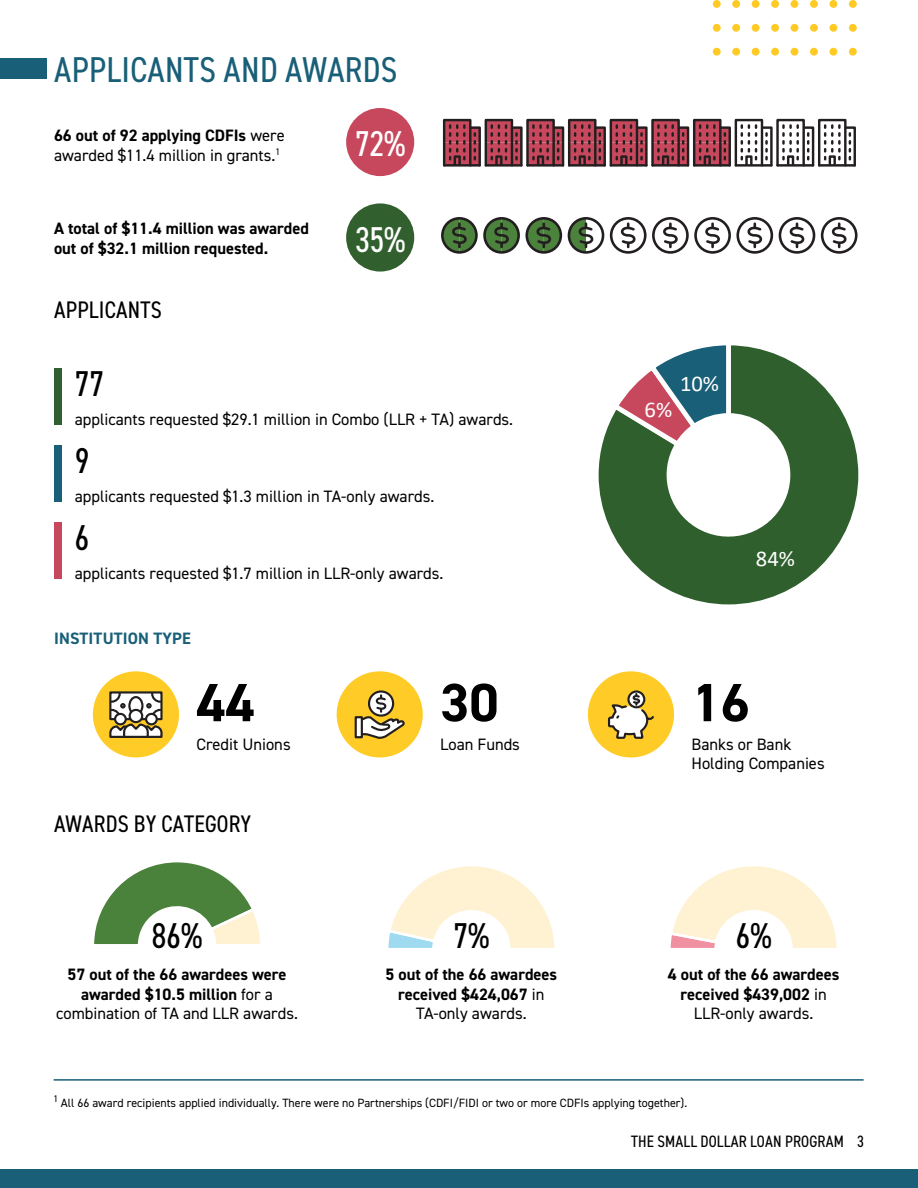
<style>
.page{position:relative;width:918px;height:1188px;background:#fff}
.page>*{position:absolute;margin:0;border:0;box-sizing:border-box;transform-origin:0 0}
.P_left_align{font:700 54px "DIN2014";color:#000}
.t1{font:condensed 36px "DIN2014";letter-spacing:.01em;color:#185f77}
.P_center_align{font:condensed 36px "DIN2014";color:#000}
.P_center_align-2{font:condensed 36px "DIN2014";color:#fff}
.P_left_align-2{font:condensed 36px "DIN2014";color:#000}
.t2{font:condensed 24px "DIN2014";letter-spacing:.01em;color:#000}
.t3{font:22.5px "Calibri";color:#fff}
.P_left_align-3{font:16.5px/19.8px "DIN2014";color:#000}
.P_center_align-3{font:700 16.5px/19.8px "DIN2014";color:#000;text-align:center}
.P_left_align-4{font:700 16.5px/19.8px "DIN2014";color:#000}
.t4{font:condensed 16.5px "DIN2014";letter-spacing:.01em;color:#000}
.t5{font:700 16.5px "DIN2014";letter-spacing:.01em;color:#185f77}
.P_left_align-5{font:12px "DIN2014";color:#000}
.P_left_align-6{font:9.6px "DIN2014";color:#000}
.s1{font-weight:700}
.s2{font-weight:400}
</style>
<div class="page">
<div style="left:0;top:1169px;width:918px;height:19px;background:#185f77"></div>
<div style="left:849px;top:0;width:8px;height:8px;background:#ffca24;border-radius:50%"></div>
<div style="left:849px;top:24px;width:8px;height:8px;background:#ffca24;border-radius:50%"></div>
<div style="left:849px;top:48px;width:8px;height:8px;background:#ffca24;border-radius:50%"></div>
<div style="left:829px;top:0;width:8px;height:8px;background:#ffca24;border-radius:50%"></div>
<div style="left:829px;top:24px;width:8px;height:8px;background:#ffca24;border-radius:50%"></div>
<div style="left:829px;top:48px;width:8px;height:8px;background:#ffca24;border-radius:50%"></div>
<div style="left:810px;top:0;width:8px;height:8px;background:#ffca24;border-radius:50%"></div>
<div style="left:810px;top:24px;width:8px;height:8px;background:#ffca24;border-radius:50%"></div>
<div style="left:810px;top:48px;width:8px;height:8px;background:#ffca24;border-radius:50%"></div>
<div style="left:791px;top:0;width:7px;height:8px;background:#ffca24;border-radius:50%"></div>
<div style="left:791px;top:24px;width:7px;height:8px;background:#ffca24;border-radius:50%"></div>
<div style="left:791px;top:48px;width:7px;height:8px;background:#ffca24;border-radius:50%"></div>
<div style="left:771px;top:0;width:8px;height:8px;background:#ffca24;border-radius:50%"></div>
<div style="left:771px;top:24px;width:8px;height:8px;background:#ffca24;border-radius:50%"></div>
<div style="left:771px;top:48px;width:8px;height:8px;background:#ffca24;border-radius:50%"></div>
<div style="left:752px;top:0;width:8px;height:8px;background:#ffca24;border-radius:50%"></div>
<div style="left:752px;top:24px;width:8px;height:8px;background:#ffca24;border-radius:50%"></div>
<div style="left:752px;top:48px;width:8px;height:8px;background:#ffca24;border-radius:50%"></div>
<div style="left:732px;top:0;width:8px;height:8px;background:#ffca24;border-radius:50%"></div>
<div style="left:732px;top:24px;width:8px;height:8px;background:#ffca24;border-radius:50%"></div>
<div style="left:732px;top:48px;width:8px;height:8px;background:#ffca24;border-radius:50%"></div>
<div style="left:713px;top:0;width:8px;height:8px;background:#ffca24;border-radius:50%"></div>
<div style="left:713px;top:24px;width:8px;height:8px;background:#ffca24;border-radius:50%"></div>
<div style="left:713px;top:48px;width:8px;height:8px;background:#ffca24;border-radius:50%"></div>
<div style="left:0;top:59px;width:47px;height:20px;background:#185f77"></div>
<div style="left:346px;top:108px;width:68px;height:68px;background:#c7485c;border-radius:50%"></div>
<svg style="left:740px;top:124px;width:17px;height:36px"></svg>
<div style="left:443px;top:119px;width:29px;height:48px;border:2px solid #231f20"></div>
<div style="left:485px;top:119px;width:28px;height:48px;border:2px solid #231f20"></div>
<div style="left:526px;top:119px;width:29px;height:48px;border:2px solid #231f20"></div>
<div style="left:568px;top:119px;width:29px;height:48px;border:2px solid #231f20"></div>
<div style="left:610px;top:119px;width:28px;height:48px;border:2px solid #231f20"></div>
<div style="left:651px;top:119px;width:29px;height:48px;border:2px solid #231f20"></div>
<div style="left:693px;top:119px;width:29px;height:48px;border:2px solid #231f20"></div>
<svg style="left:444px;top:120px;width:287px;height:47px"></svg>
<div style="left:735px;top:119px;width:28px;height:48px;border:2px solid #231f20"></div>
<svg style="left:741px;top:125px;width:32px;height:42px"></svg>
<div style="left:776px;top:119px;width:29px;height:48px;border:2px solid #231f20"></div>
<svg style="left:782px;top:125px;width:33px;height:42px"></svg>
<div style="left:818px;top:119px;width:29px;height:48px;border:2px solid #231f20"></div>
<svg style="left:824px;top:125px;width:32px;height:42px"></svg>
<div style="left:346px;top:203px;width:68px;height:69px;background:#31602e;border-radius:50%"></div>
<svg style="left:822px;top:218px;width:34px;height:34px"></svg>
<svg style="left:780px;top:219px;width:34px;height:34px"></svg>
<svg style="left:738px;top:219px;width:34px;height:34px"></svg>
<svg style="left:696px;top:219px;width:34px;height:34px"></svg>
<svg style="left:653px;top:219px;width:34px;height:34px"></svg>
<svg style="left:611px;top:219px;width:34px;height:34px"></svg>
<svg style="left:569px;top:219px;width:34px;height:34px"></svg>
<div style="left:821px;top:217px;width:37px;height:37px;border:3px solid #231f20;border-radius:50%"></div>
<div style="left:779px;top:217px;width:36px;height:37px;border:3px solid #231f20;border-radius:50%"></div>
<div style="left:736px;top:217px;width:37px;height:37px;border:3px solid #231f20;border-radius:50%"></div>
<div style="left:694px;top:217px;width:37px;height:37px;border:3px solid #231f20;border-radius:50%"></div>
<div style="left:652px;top:217px;width:37px;height:37px;border:3px solid #231f20;border-radius:50%"></div>
<div style="left:610px;top:217px;width:37px;height:37px;border:3px solid #231f20;border-radius:50%"></div>
<div style="left:568px;top:217px;width:36px;height:37px;border:3px solid #231f20;border-radius:50%"></div>
<div style="left:525px;top:217px;width:37px;height:37px;border:3px solid #231f20;border-radius:50%"></div>
<div style="left:483px;top:217px;width:37px;height:37px;border:3px solid #231f20;border-radius:50%"></div>
<svg style="left:442px;top:218px;width:33px;height:33px"></svg>
<svg style="left:485px;top:218px;width:34px;height:34px"></svg>
<svg style="left:527px;top:218px;width:34px;height:34px"></svg>
<svg style="left:569px;top:218px;width:28px;height:34px"></svg>
<svg style="left:618px;top:224px;width:21px;height:23px"></svg>
<svg style="left:660px;top:224px;width:22px;height:23px"></svg>
<svg style="left:702px;top:224px;width:22px;height:23px"></svg>
<svg style="left:744px;top:224px;width:22px;height:23px"></svg>
<svg style="left:786px;top:224px;width:22px;height:23px"></svg>
<svg style="left:829px;top:224px;width:21px;height:23px"></svg>
<div style="left:441px;top:217px;width:37px;height:37px;border:3px solid #231f20;border-radius:50%"></div>
<div style="left:54px;top:368px;width:7px;height:57px;background:#315f2f"></div>
<div style="left:54px;top:445px;width:7px;height:57px;background:#185f77"></div>
<div style="left:54px;top:522px;width:7px;height:57px;background:#c7485c"></div>
<svg style="left:598px;top:345px;width:261px;height:260px;fill:#305f2e"></svg>
<svg style="left:609px;top:345px;width:124px;height:106px"></svg>
<div style="left:93px;top:671px;width:86px;height:86px;background:#ffcb27;border-radius:50%"></div>
<svg style="left:109px;top:691px;width:54px;height:47px"></svg>
<div style="left:130px;top:710px;width:12px;height:12px;background:#fff;border-radius:50%"></div>
<div style="left:129px;top:709px;width:14px;height:14px;border:2px solid #231f20;border-radius:50%"></div>
<div style="left:337px;top:671px;width:86px;height:86px;background:#ffcb27;border-radius:50%"></div>
<div style="left:355px;top:716px;width:8px;height:22px;border:2px solid #231f20"></div>
<svg style="left:369px;top:692px;width:24px;height:24px"></svg>
<div style="left:368px;top:690px;width:26px;height:27px;border:2px solid #231f20;border-radius:50%"></div>
<svg style="left:356px;top:695px;width:49px;height:44px"></svg>
<div style="left:588px;top:671px;width:86px;height:86px;background:#ffcb27;border-radius:50%"></div>
<div style="left:627px;top:690px;width:18px;height:18px;border:2px solid #231f20;border-radius:50%"></div>
<svg style="left:608px;top:693px;width:46px;height:46px"></svg>
<svg style="left:94px;top:862px;width:166px;height:82px"></svg>
<svg style="left:670px;top:866px;width:167px;height:81px"></svg>
<svg style="left:388px;top:866px;width:167px;height:81px"></svg>
<hr style="left:54px;top:1079px;width:810px;height:2px;background:#185f77">
<h2 class="t1" style="left:54px;top:46px;width:345px">APPLICANTS AND AWARDS</h2>
<p class="P_left_align-3" style="left:54px;top:125px;width:232px"><span class="s1">66 out of 92 applying CDFIs</span> were awarded $11.4 million in grants.<sup>1</sup></p>
<p class="P_center_align-2" style="left:355px;top:120px;width:52px">72%</p>
<p class="P_left_align-4" style="left:54px;top:218px;width:256px">A total of $11.4 million was awarded out of $32.1 million requested.</p>
<p class="P_center_align-2" style="left:355px;top:215px;width:52px">35%</p>
<h3 class="t2" style="left:54px;top:294px;width:109px">APPLICANTS</h3>
<p class="P_left_align-2" style="left:75px;top:360px;width:31px">77</p>
<p class="P_left_align-3" style="left:75px;top:409px;width:440px">applicants requested $29.1 million in Combo (LLR + TA) awards.</p>
<p class="P_left_align-2" style="left:75px;top:437px;width:16px">9</p>
<p class="P_left_align-3" style="left:75px;top:486px;width:361px">applicants requested $1.3 million in TA-only awards.</p>
<p class="P_left_align-2" style="left:75px;top:514px;width:16px">6</p>
<p class="P_left_align-3" style="left:75px;top:563px;width:370px">applicants requested $1.7 million in LLR-only awards.</p>
<h4 class="t5" style="left:54px;top:628px;width:138px">INSTITUTION TYPE</h4>
<p class="P_left_align" style="left:196px;top:667px;width:60px">44</p>
<p class="P_left_align-3" style="left:196px;top:734px;width:96px">Credit Unions</p>
<h3 class="t2" style="left:54px;top:808px;width:199px">AWARDS BY CATEGORY</h3>
<p class="P_center_align" style="left:152px;top:912px;width:52px">86%</p>
<p class="P_center_align-3" style="left:56px;top:964px;width:243px">57 out of the 66 awardees were awarded $10.5 million <span class="s2">for a combination of TA and LLR awards.</span></p>
<p class="P_left_align" style="left:440px;top:667px;width:60px">30</p>
<p class="P_left_align-3" style="left:440px;top:734px;width:81px">Loan Funds</p>
<p class="P_center_align" style="left:454px;top:912px;width:37px">7%</p>
<p class="P_center_align-3" style="left:386px;top:964px;width:173px">5 out of the 66 awardees received $424,067 <span class="s2">in<br>TA-only awards.</span></p>
<p class="t3" style="left:645px;top:394px;width:29px">6%</p>
<p class="t3" style="left:680px;top:368px;width:40px">10%</p>
<p class="t3" style="left:756px;top:543px;width:40px">84%</p>
<p class="P_left_align" style="left:692px;top:667px;width:60px">16</p>
<p class="P_left_align-3" style="left:692px;top:734px;width:135px">Banks or Bank<br>Holding Companies</p>
<p class="P_center_align" style="left:736px;top:912px;width:37px">6%</p>
<p class="P_center_align-3" style="left:668px;top:964px;width:173px">4 out of the 66 awardees received $439,002 <span class="s2">in<br>LLR-only awards.</span></p>
<p class="P_left_align-6" style="left:54px;top:1092px;width:6px">1</p>
<p class="P_left_align-5" style="left:61px;top:1095px;width:628px">All 66 award recipients applied individually. There were no Partnerships (CDFI/FIDI or two or more CDFIs applying together).</p>
<p class="t4" style="left:631px;top:1130px;width:234px">THE SMALL DOLLAR LOAN PROGRAM 3</p>
</div>
